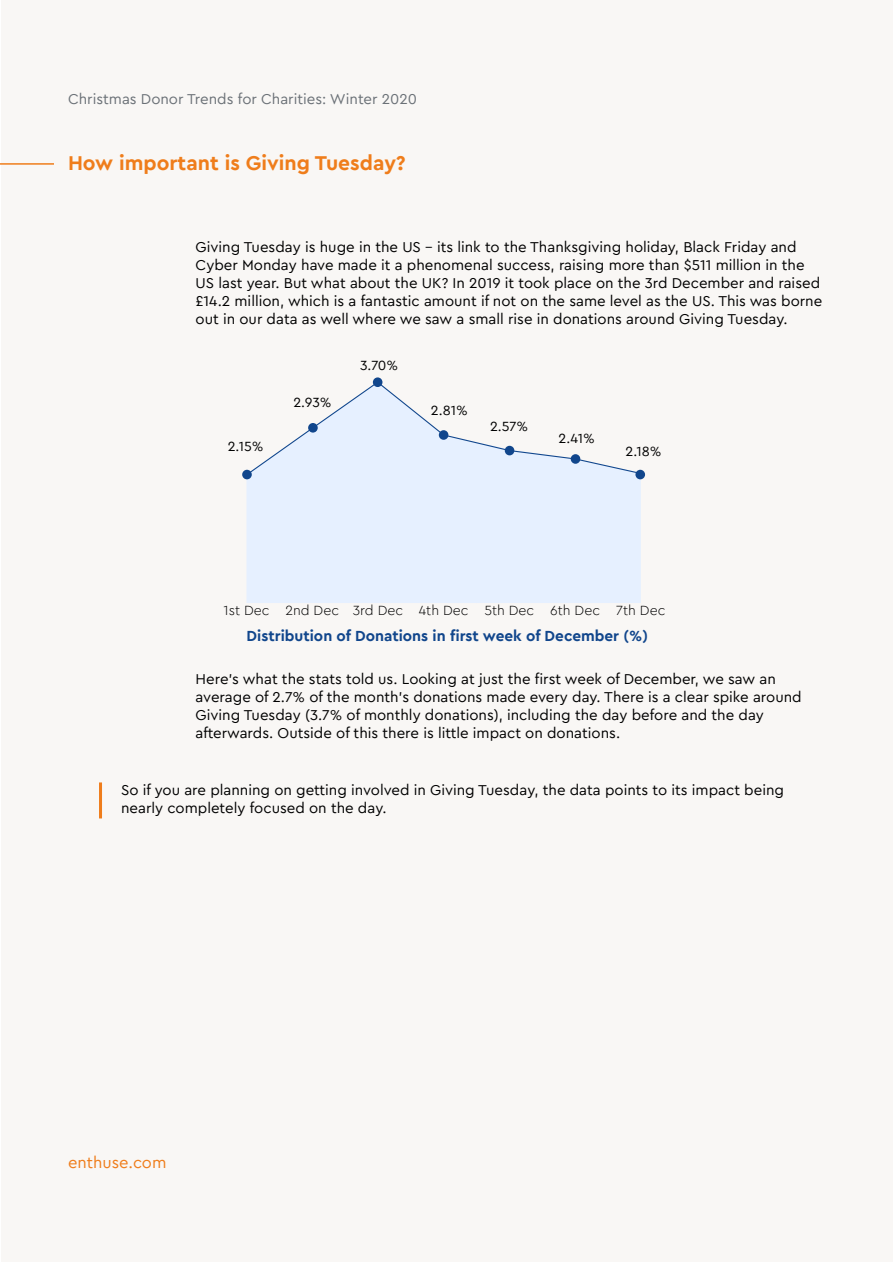
<style>
.page{position:relative;width:893px;height:1263px;background:#fff}
.page>*{position:absolute;margin:0;border:0;box-sizing:border-box;transform-origin:0 0}
.t1{font:700 21px "Cera Pro";color:#ef7d1b}
.t2{font:16.5px "Cera Pro";color:#ef7d1b}
.t3{font:700 15.45px "Cera Pro";color:#11468c}
.t4{font:15px/18px "Cera Pro";color:#000}
.t5{font:15px "Cera Pro";color:#6b7177}
.t6{font:300 13.95px "Cera Pro";color:#000}
.t7{font:13.95px "Cera Pro";color:#000}
</style>
<div class="page">
<div style="left:1px;top:1px;width:891px;height:1261px;background:#f9f7f5"></div>
<div style="left:246px;top:476px;width:395px;height:127px;background:#e6f0ff"></div>
<div style="left:242px;top:470px;width:10px;height:9px;background:#11468c;border-radius:50%"></div>
<div style="left:373px;top:377px;width:9px;height:10px;background:#11468c;border-radius:50%"></div>
<div style="left:635px;top:470px;width:10px;height:9px;background:#11468c;border-radius:50%"></div>
<svg style="left:245px;top:381px;width:397px;height:95px"></svg>
<hr style="left:0;top:163px;width:54px;height:2px;background:#ef7d1b">
<hr style="left:99px;top:782px;width:3px;height:36px;background:#ef7d1b">
<p class="t5" style="left:68px;top:89px;width:350px">Christmas Donor Trends for Charities: Winter 2020</p>
<p class="t1" style="left:68px;top:149px;width:339px">How important is Giving Tuesday?</p>
<p class="t4" style="left:196px;top:237px;width:628px">Giving Tuesday is huge in the US - its link to the Thanksgiving holiday, Black Friday and Cyber Monday have made it a phenomenal success, raising more than $511 million in the US last year. But what about the UK? In 2019 it took place on the 3rd December and raised £14.2 million, which is a fantastic amount if not on the same level as the US. This was borne out in our data as well where we saw a small rise in donations around Giving Tuesday.</p>
<p class="t7" style="left:228px;top:437px;width:37px">2.15%</p>
<p class="t7" style="left:293px;top:393px;width:40px">2.93%</p>
<p class="t7" style="left:360px;top:356px;width:40px">3.70%</p>
<p class="t7" style="left:431px;top:401px;width:38px">2.81%</p>
<p class="t7" style="left:490px;top:417px;width:40px">2.57%</p>
<p class="t7" style="left:558px;top:429px;width:38px">2.41%</p>
<p class="t7" style="left:626px;top:442px;width:38px">2.18%</p>
<p class="t6" style="left:223px;top:601px;width:443px">1st Dec 2nd Dec 3rd Dec 4th Dec 5th Dec 6th Dec 7th Dec</p>
<p class="t3" style="left:247px;top:626px;width:403px">Distribution of Donations in first week of December (%)</p>
<p class="t4" style="left:196px;top:669px;width:608px">Here’s what the stats told us. Looking at just the first week of December, we saw an average of 2.7% of the month’s donations made every day. There is a clear spike around Giving Tuesday (3.7% of monthly donations), including the day before and the day afterwards. Outside of this there is little impact on donations.</p>
<p class="t4" style="left:121px;top:780px;width:664px">So if you are planning on getting involved in Giving Tuesday, the data points to its impact being nearly completely focused on the day.</p>
<p class="t2" style="left:68px;top:1152px;width:100px">enthuse.com</p>
</div>
